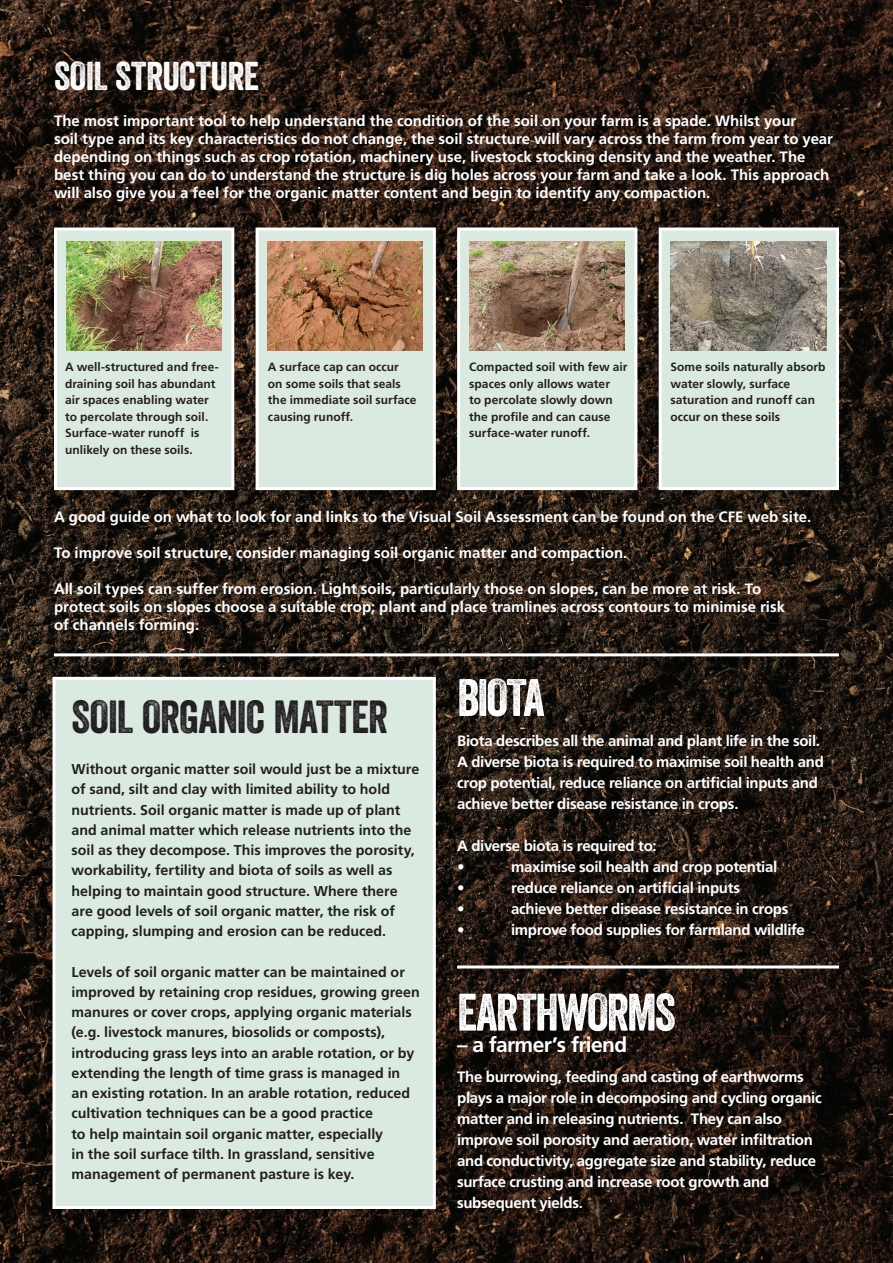
<style>
.page{position:relative;width:893px;height:1263px;background:#fff}
.page>*{position:absolute;margin:0;border:0;box-sizing:border-box;transform-origin:0 0}
.t1{font:51px "Veneer";letter-spacing:-.035em;color:#fff}
.t2{font:45px "Veneer";letter-spacing:-.015em;color:#231f20}
.t3{font:39px "Veneer";letter-spacing:-.015em;color:#fff}
.t4{font:700 21px "Frutiger LT Std";letter-spacing:-.03em;color:#fff}
.t5{font:700 15px/21px "Frutiger LT Std";letter-spacing:-.005em;color:#fff}
.t6{font:700 14.25px/20.2px "Frutiger LT Std";color:#231f20}
.Normal__Web{font:700 12px/16.5px "Frutiger LT Std";letter-spacing:.005em;color:#231f20}
</style>
<div class="page">
<img style="left:0;top:0;width:893px;height:1263px">
<div style="left:659px;top:227px;width:180px;height:263px;background:#dbeae0;border:3px solid #fff"></div>
<div style="left:457px;top:227px;width:180px;height:263px;background:#dbeae0;border:3px solid #fff"></div>
<div style="left:256px;top:227px;width:180px;height:263px;background:#dbeae0;border:3px solid #fff"></div>
<div style="left:54px;top:227px;width:180px;height:263px;background:#dbeae0;border:3px solid #fff"></div>
<img style="left:671px;top:241px;width:155px;height:110px">
<img style="left:469px;top:241px;width:155px;height:110px">
<img style="left:268px;top:241px;width:155px;height:110px">
<img style="left:66px;top:241px;width:155px;height:110px">
<div style="left:52px;top:677px;width:384px;height:532px;background:#dbeae0;border:3px solid #fff"></div>
<hr style="left:54px;top:653px;width:785px;height:3px;background:#fff">
<hr style="left:457px;top:965px;width:382px;height:3px;background:#fff">
<p class="t3" style="left:54px;top:52px;width:207px">SOIL STRUCTURE</p>
<p class="t5" style="left:54px;top:112px;width:781px;line-height:18px">The most important tool to help understand the condition of the soil on your farm is a spade. Whilst your<br>soil type and its key characteristics do not change, the soil structure will vary across the farm from year to year depending on things such as crop rotation, machinery use, livestock stocking density and the weather. The best thing you can do to understand the structure is dig holes across your farm and take a look. This approach will also give you a feel for the organic matter content and begin to identify any compaction.</p>
<p class="Normal__Web" style="left:65px;top:359px;width:155px">A well-structured and free&shy;draining soil has abundant air spaces enabling water to percolate through soil.<br>Surface-water runoff is unlikely on these soils.</p>
<p class="Normal__Web" style="left:469px;top:359px;width:160px">Compacted soil with few air spaces only allows water<br>to percolate slowly down the profile and can cause surface-water runoff.</p>
<p class="Normal__Web" style="left:268px;top:359px;width:150px">A surface cap can occur on some soils that seals the immediate soil surface causing runoff.</p>
<p class="Normal__Web" style="left:670px;top:359px;width:157px">Some soils naturally absorb water slowly, surface saturation and runoff can occur on these soils</p>
<p class="t5" style="left:54px;top:506px;width:759px">A good guide on what to look for and links to the Visual Soil Assessment can be found on the CFE web site.</p>
<p class="t5" style="left:54px;top:542px;width:575px">To improve soil structure, consider managing soil organic matter and compaction.</p>
<p class="t5" style="left:54px;top:580px;width:733px;line-height:18px">All soil types can suffer from erosion. Light soils, particularly those on slopes, can be more at risk. To protect soils on slopes choose a suitable crop; plant and place tramlines across contours to minimise risk of channels forming.</p>
<p class="t2" style="left:72px;top:689px;width:318px">SOIL ORGANIC MATTER</p>
<p class="t6" style="left:72px;top:759px;width:349px">Without organic matter soil would just be a mixture of sand, silt and clay with limited ability to hold nutrients. Soil organic matter is made up of plant and animal matter which release nutrients into the soil as they decompose. This improves the porosity, workability, fertility and biota of soils as well as helping to maintain good structure. Where there are good levels of soil organic matter, the risk of capping, slumping and erosion can be reduced.</p>
<p class="t6" style="left:72px;top:962px;width:350px">Levels of soil organic matter can be maintained or improved by retaining crop residues, growing green manures or cover crops, applying organic materials (e.g. livestock manures, biosolids or composts), introducing grass leys into an arable rotation, or by extending the length of time grass is managed in an existing rotation. In an arable rotation, reduced cultivation techniques can be a good practice<br>to help maintain soil organic matter, especially<br>in the soil surface tilth. In grassland, sensitive management of permanent pasture is key.</p>
<p class="t1" style="left:457px;top:666px;width:89px">BIOTA</p>
<p class="t5" style="left:457px;top:730px;width:364px">Biota describes all the animal and plant life in the soil.</p>
<p class="t5" style="left:457px;top:751px;width:368px">A diverse biota is required to maximise soil health and crop potential, reduce reliance on artificial inputs and achieve better disease resistance in crops.</p>
<p class="t5" style="left:457px;top:835px;width:201px">A diverse biota is required to:</p>
<p class="t5" style="left:457px;top:856px;width:9px">•</p>
<p class="t5" style="left:511px;top:856px;width:268px">maximise soil health and crop potential</p>
<p class="t5" style="left:457px;top:877px;width:9px">•</p>
<p class="t5" style="left:511px;top:877px;width:230px">reduce reliance on artificial inputs</p>
<p class="t5" style="left:457px;top:898px;width:9px">•</p>
<p class="t5" style="left:511px;top:898px;width:279px">achieve better disease resistance in crops</p>
<p class="t5" style="left:457px;top:919px;width:9px">•</p>
<p class="t5" style="left:511px;top:919px;width:295px">improve food supplies for farmland wildlife</p>
<p class="t1" style="left:457px;top:981px;width:220px">EARTHWORMS</p>
<p class="t4" style="left:457px;top:1032px;width:172px">– a farmer’s friend</p>
<p class="t5" style="left:457px;top:1066px;width:366px">The burrowing, feeding and casting of earthworms plays a major role in decomposing and cycling organic matter and in releasing nutrients. They can also improve soil porosity and aeration, water infiltration and conductivity, aggregate size and stability, reduce surface crusting and increase root growth and subsequent yields.</p>
</div>
